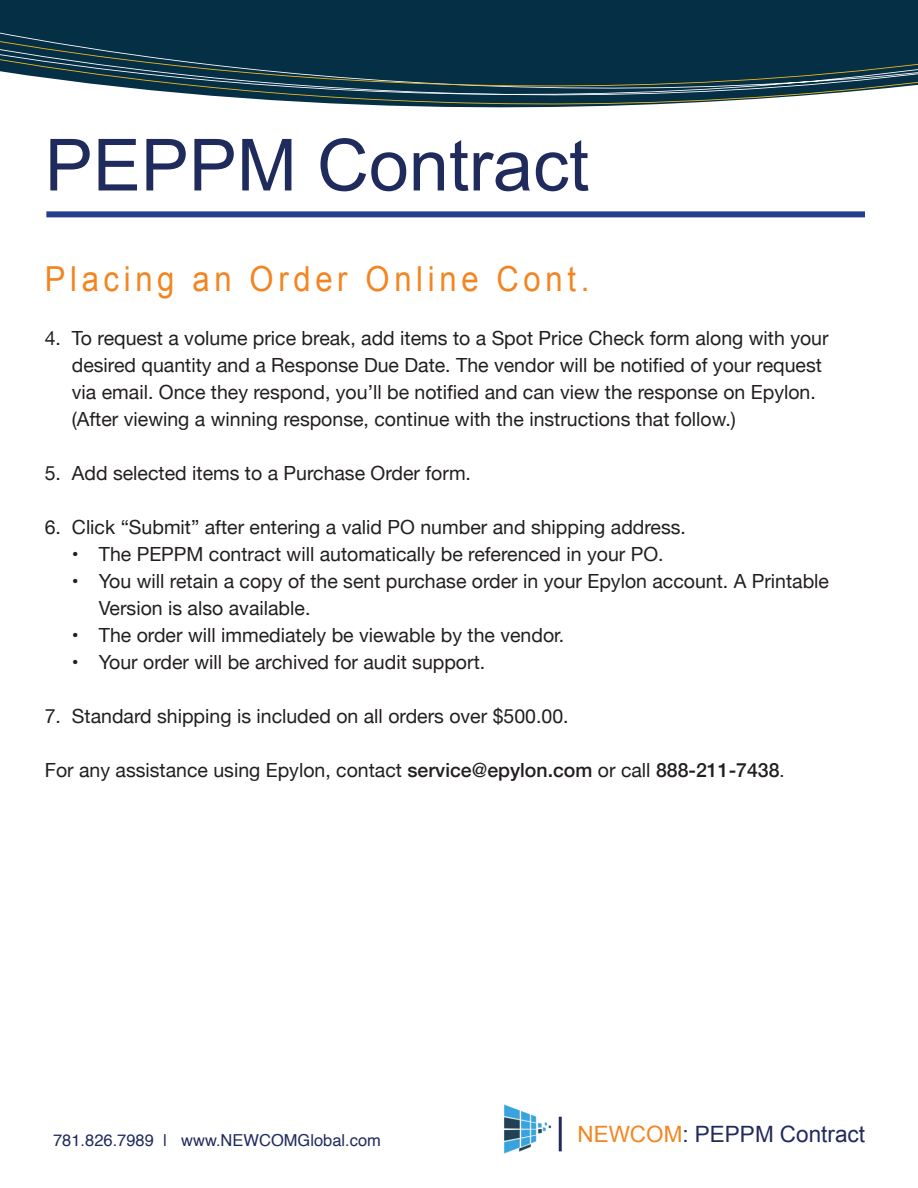
<style>
.page{position:relative;width:918px;height:1188px;background:#fff}
.page>*{position:absolute;margin:0;border:0;box-sizing:border-box;transform-origin:0 0}
.t1{font:72px "Arial";color:#202b5d}
.t2{font:34.5px "Arial";letter-spacing:.15em;color:#f38521;scale:.9 1}
.t3{font:22.5px "Arial";color:#202a5d}
.t4{font:19.5px/27px "Helvetica Neue";color:#231f20}
.t5{font:16.5px "Helvetica";color:#202b5d}
.s1{font-weight:500}
.s2{font-size:18px}
.s3{color:#f38521}
</style>
<div class="page">
<div style="left:46px;top:211px;width:819px;height:6px;background:#253f8e"></div>
<img style="left:504px;top:1104px;width:48px;height:50px">
<hr style="left:559px;top:1117px;width:3px;height:34px;background:#202a5d">
<svg style="left:0;top:0;width:918px;height:108px;background:#26495a"></svg>
<p class="t1" style="left:45px;top:118px;width:546px">PEPPM Contract</p>
<p class="t2" style="left:45px;top:256px;width:607px">Placing an Order Online Cont.</p>
<p class="t4" style="left:45px;top:325px;width:785px">4. To request a volume price break, add items to a Spot Price Check form along with your</p>
<p class="t4" style="left:72px;top:352px;width:752px">desired quantity and a Response Due Date. The vendor will be notified of your request via email. Once they respond, you’ll be notified and can view the response on Epylon. (After viewing a winning response, continue with the instructions that follow.)</p>
<p class="t4" style="left:45px;top:460px;width:428px">5. Add selected items to a Purchase Order form.</p>
<p class="t4" style="left:45px;top:514px;width:643px">6. Click “Submit” after entering a valid PO number and shipping address.</p>
<p class="t4" style="left:72px;top:541px;width:593px">• The PEPPM contract will automatically be referenced in your PO.</p>
<p class="t4" style="left:99px;top:568px;width:732px;text-indent:-27px">• You will retain a copy of the sent purchase order in your Epylon account. A Printable<br>Version is also available.</p>
<p class="t4" style="left:72px;top:622px;width:494px">• The order will immediately be viewable by the vendor.</p>
<p class="t4" style="left:72px;top:649px;width:415px">• Your order will be archived for audit support.</p>
<p class="t4" style="left:45px;top:703px;width:525px">7. Standard shipping is included on all orders over $500.00.</p>
<p class="t4" style="left:45px;top:757px;width:741px">For any assistance using Epylon, contact <span class="s1">service@epylon.com</span> or call <span class="s1">888-211-7438</span><span class="s2">.</span></p>
<p class="t5" style="left:53px;top:1128px;width:330px">781.826.7989 | www.NEWCOMGlobal.com</p>
<p class="t3" style="left:577px;top:1119px;width:289px"><span class="s3">NEWCOM</span>: PEPPM Contract</p>
</div>
